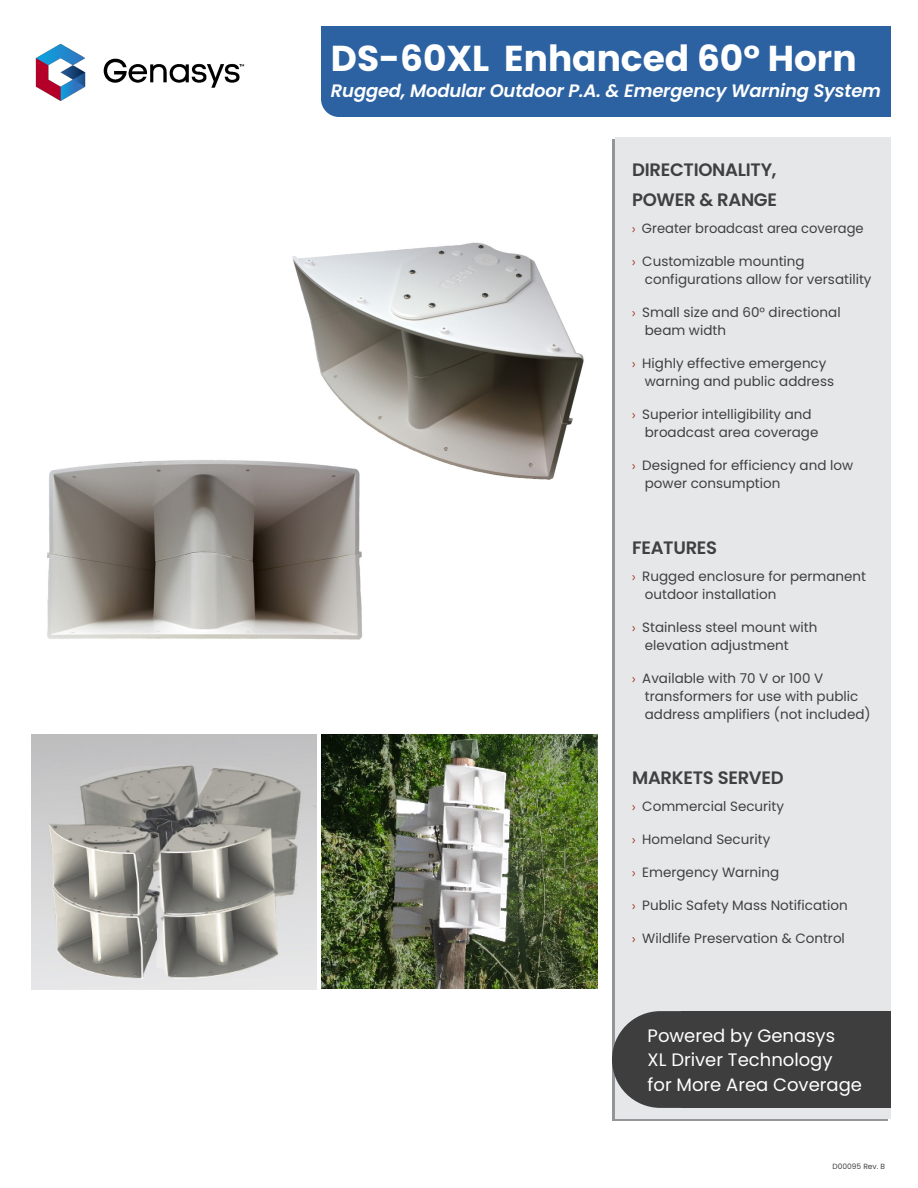
<style>
.page{position:relative;width:918px;height:1188px;background:#fff}
.page>*{position:absolute;margin:0;border:0;box-sizing:border-box;transform-origin:0 0}
.t1{font:700 36px "Poppins";color:#fff}
.t2{font:18px/24.2px "Poppins";color:#fff}
.t3{font:italic 600 18px "Poppins";letter-spacing:-.01em;color:#fff}
._431_12_13_FS_Bold{font:600 18px "Poppins";letter-spacing:-.015em;color:#404040}
.t4{font:13.5px/18px "Poppins";color:#404040}
.t5{font:7.5px "Poppins";color:#404040}
.s1{font-family:"Myriad Pro";color:#a12514}
</style>
<div class="page">
<div style="left:321px;top:27px;width:570px;height:90px;background:#2c62a1;border-radius:18px"></div>
<div style="left:321px;top:26px;width:570px;height:19px;background:#2c62a1"></div>
<div style="left:862px;top:64px;width:29px;height:53px;background:#2c62a1"></div>
<img style="left:35px;top:43px;width:210px;height:58px">
<div style="left:615px;top:137px;width:276px;height:982px;background:#e6e7e9"></div>
<div style="left:682px;top:1011px;width:209px;height:97px;background:#3e3e3f"></div>
<div style="left:612px;top:1011px;width:164px;height:97px;background:#3e3e3f;border-radius:48px"></div>
<img style="left:321px;top:734px;width:277px;height:255px">
<img style="left:32px;top:734px;width:284px;height:256px">
<img style="left:292px;top:242px;width:292px;height:238px">
<img style="left:47px;top:459px;width:316px;height:181px">
<p class="t1" style="left:331px;top:38px;width:527px">DS-60XL Enhanced 60° Horn</p>
<p class="t3" style="left:331px;top:80px;width:552px">Rugged, Modular Outdoor P.A. &amp; Emergency Warning System</p>
<p class="_431_12_13_FS_Bold" style="left:632px;top:159px;width:146px">DIRECTIONALITY,</p>
<p class="_431_12_13_FS_Bold" style="left:632px;top:189px;width:147px">POWER &amp; RANGE</p>
<p class="t4" style="left:632px;top:219px;width:233px"><span class="s1">›</span> Greater broadcast area coverage</p>
<p class="t4" style="left:645px;top:252px;width:228px;text-indent:-13px"><span class="s1">›</span> Customizable mounting configurations allow for versatility</p>
<p class="t4" style="left:645px;top:303px;width:197px;text-indent:-13px"><span class="s1">›</span> Small size and 60° directional beam width</p>
<p class="t4" style="left:645px;top:354px;width:191px;text-indent:-13px"><span class="s1">›</span> Highly effective emergency warning and public address</p>
<p class="t4" style="left:645px;top:405px;width:175px;text-indent:-13px"><span class="s1">›</span> Superior intelligibility and broadcast area coverage</p>
<p class="t4" style="left:645px;top:456px;width:210px;text-indent:-13px"><span class="s1">›</span> Designed for efficiency and low power consumption</p>
<p class="_431_12_13_FS_Bold" style="left:632px;top:537px;width:87px">FEATURES</p>
<p class="t4" style="left:645px;top:567px;width:223px;text-indent:-13px"><span class="s1">›</span> Rugged enclosure for permanent outdoor installation</p>
<p class="t4" style="left:645px;top:618px;width:174px;text-indent:-13px"><span class="s1">›</span> Stainless steel mount with elevation adjustment</p>
<p class="t4" style="left:645px;top:669px;width:227px;text-indent:-13px"><span class="s1">›</span> Available with 70 V or 100 V transformers for use with public address amplifiers (not included)</p>
<p class="_431_12_13_FS_Bold" style="left:632px;top:768px;width:153px">MARKETS SERVED</p>
<p class="t4" style="left:632px;top:798px;width:154px"><span class="s1">›</span> Commercial Security</p>
<p class="t4" style="left:632px;top:831px;width:140px"><span class="s1">›</span> Homeland Security</p>
<p class="t4" style="left:632px;top:864px;width:149px"><span class="s1">›</span> Emergency Warning</p>
<p class="t4" style="left:632px;top:897px;width:217px"><span class="s1">›</span> Public Safety Mass Notification</p>
<p class="t4" style="left:632px;top:930px;width:214px"><span class="s1">›</span> Wildlife Preservation &amp; Control</p>
<p class="t2" style="left:648px;top:1024px;width:216px">Powered by Genasys<br>XL Driver Technology<br>for More Area Coverage</p>
<p class="t5" style="left:832px;top:1162px;width:54px">D00095 Rev. B</p>
</div>
